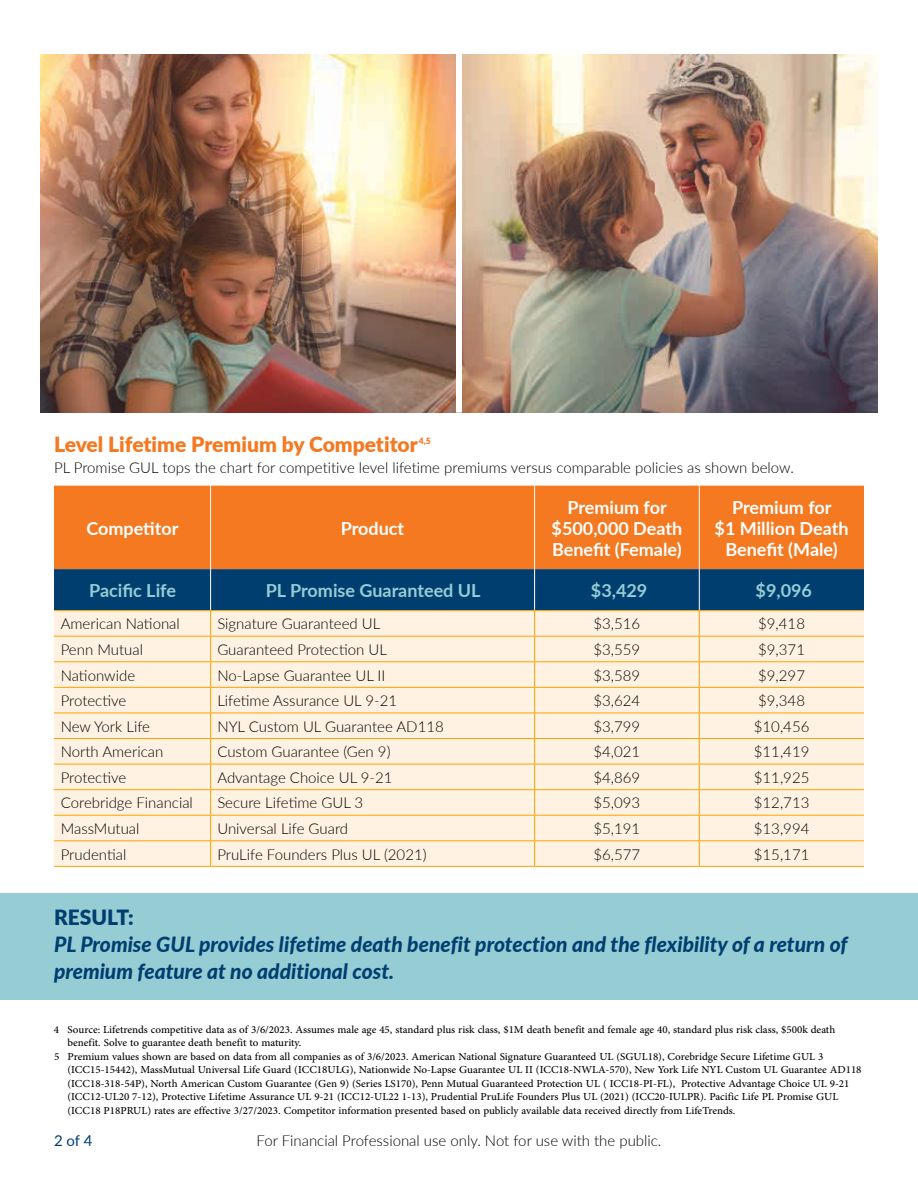
<style>
.page{position:relative;width:918px;height:1188px;background:#fff}
.page>*{position:absolute;margin:0;border:0;box-sizing:border-box;transform-origin:0 0}
.t1{font:italic 800 21px/27px "Lato";color:#003e70}
.t2{font:900 21px "Lato";color:#f47920}
.t3{font:900 21px "Lato";color:#003e70}
.t4{font:700 18px/21px "Lato";color:#fff;text-align:center}
.t5{font:700 18px "Lato";color:#96ccd4}
.t6{font:15px "Adobe Arabic";color:#000}
.t7{font:300 15px "Lato";color:#000}
.t8{font:15px "Lato";color:#003e70}
.t9{font:900 8.55px "Lato";color:#f47920}
</style>
<div class="page">
<div style="left:0;top:893px;width:918px;height:106px;background:#96ccd4"></div>
<img style="left:40px;top:54px;width:838px;height:359px">
<div style="left:456px;top:54px;width:6px;height:359px;background:#fff"></div>
<div style="left:54px;top:486px;width:810px;height:83px;background:#f47920"></div>
<hr style="left:210px;top:486px;width:1px;height:83px;background:#fff">
<hr style="left:534px;top:486px;width:1px;height:83px;background:#fff">
<hr style="left:699px;top:486px;width:1px;height:83px;background:#fff">
<svg style="left:54px;top:569px;width:810px;height:297px;background:#ddd5c4"></svg>
<hr style="left:54px;top:866px;width:157px;height:1px;background:#ffa300">
<hr style="left:211px;top:866px;width:324px;height:1px;background:#ffa300">
<hr style="left:535px;top:866px;width:164px;height:1px;background:#ffa300">
<hr style="left:699px;top:866px;width:165px;height:1px;background:#ffa300">
<h1 class="t2" style="left:54px;top:428px;width:365px">Level Lifetime Premium by Competitor</h1>
<p class="t9" style="left:419px;top:434px;width:13px">4,5</p>
<p class="t7" style="left:54px;top:457px;width:741px">PL Promise GUL tops the chart for competitive level lifetime premiums versus comparable policies as shown below.</p>
<p class="t4" style="left:86px;top:517px;width:94px">Competitor</p>
<p class="t4" style="left:341px;top:517px;width:65px">Product</p>
<p class="t4" style="left:552px;top:496px;width:132px">Premium for $500,000 Death<br>Benefit (Female)</p>
<p class="t4" style="left:715px;top:496px;width:136px">Premium for<br>$1 Million Death<br>Benefit (Male)</p>
<p class="t5" style="left:89px;top:577px;width:88px">Pacific Life</p>
<p class="t5" style="left:266px;top:577px;width:216px">PL Promise Guaranteed UL</p>
<p class="t5" style="left:591px;top:577px;width:58px">$3,429</p>
<p class="t5" style="left:756px;top:577px;width:58px">$9,096</p>
<p class="t7" style="left:61px;top:614px;width:121px">American National</p>
<p class="t7" style="left:217px;top:614px;width:165px">Signature Guaranteed UL</p>
<p class="t7" style="left:594px;top:614px;width:48px">$3,516</p>
<p class="t7" style="left:758px;top:614px;width:48px">$9,418</p>
<p class="t7" style="left:61px;top:639px;width:84px">Penn Mutual</p>
<p class="t7" style="left:217px;top:639px;width:171px">Guaranteed Protection UL</p>
<p class="t7" style="left:594px;top:639px;width:48px">$3,559</p>
<p class="t7" style="left:758px;top:639px;width:48px">$9,371</p>
<p class="t7" style="left:61px;top:665px;width:76px">Nationwide</p>
<p class="t7" style="left:217px;top:665px;width:170px">No-Lapse Guarantee UL II</p>
<p class="t7" style="left:594px;top:665px;width:48px">$3,589</p>
<p class="t7" style="left:758px;top:665px;width:48px">$9,297</p>
<p class="t7" style="left:61px;top:690px;width:67px">Protective</p>
<p class="t7" style="left:217px;top:690px;width:181px">Lifetime Assurance UL 9-21</p>
<p class="t7" style="left:594px;top:690px;width:48px">$3,624</p>
<p class="t7" style="left:758px;top:690px;width:48px">$9,348</p>
<p class="t7" style="left:61px;top:716px;width:91px">New York Life</p>
<p class="t7" style="left:217px;top:716px;width:228px">NYL Custom UL Guarantee AD118</p>
<p class="t7" style="left:594px;top:716px;width:48px">$3,799</p>
<p class="t7" style="left:754px;top:716px;width:57px">$10,456</p>
<p class="t7" style="left:61px;top:742px;width:104px">North American</p>
<p class="t7" style="left:217px;top:742px;width:175px">Custom Guarantee (Gen 9)</p>
<p class="t7" style="left:594px;top:742px;width:48px">$4,021</p>
<p class="t7" style="left:754px;top:742px;width:57px">$11,419</p>
<p class="t7" style="left:61px;top:767px;width:67px">Protective</p>
<p class="t7" style="left:217px;top:767px;width:177px">Advantage Choice UL 9-21</p>
<p class="t7" style="left:594px;top:767px;width:48px">$4,869</p>
<p class="t7" style="left:754px;top:767px;width:57px">$11,925</p>
<p class="t7" style="left:61px;top:793px;width:134px">Corebridge Financial</p>
<p class="t7" style="left:217px;top:793px;width:147px">Secure Lifetime GUL 3</p>
<p class="t7" style="left:594px;top:793px;width:48px">$5,093</p>
<p class="t7" style="left:754px;top:793px;width:57px">$12,713</p>
<p class="t7" style="left:61px;top:818px;width:80px">MassMutual</p>
<p class="t7" style="left:217px;top:818px;width:132px">Universal Life Guard</p>
<p class="t7" style="left:594px;top:818px;width:48px">$5,191</p>
<p class="t7" style="left:754px;top:818px;width:57px">$13,994</p>
<p class="t7" style="left:61px;top:844px;width:67px">Prudential</p>
<p class="t7" style="left:217px;top:844px;width:211px">PruLife Founders Plus UL (2021)</p>
<p class="t7" style="left:594px;top:844px;width:48px">$6,577</p>
<p class="t7" style="left:754px;top:844px;width:57px">$15,171</p>
<h1 class="t3" style="left:54px;top:902px;width:81px">RESULT:</h1>
<h1 class="t1" style="left:54px;top:930px;width:795px">PL Promise GUL provides lifetime death benefit protection and the flexibility of a return of premium feature at no additional cost.</h1>
<p class="t6" style="left:54px;top:1019px;width:783px">4 Source: Lifetrends competitive data as of 3/6/2023. Assumes male age 45, standard plus risk class, $1M death benefit and female age 40, standard plus risk class, $500k death</p>
<p class="t6" style="left:68px;top:1032px;width:235px">benefit. Solve to guarantee death benefit to maturity.</p>
<p class="t6" style="left:54px;top:1046px;width:771px">5 Premium values shown are based on data from all companies as of 3/6/2023. American National Signature Guaranteed UL (SGUL18), Corebridge Secure Lifetime GUL 3</p>
<p class="t6" style="left:68px;top:1059px;width:796px">(ICC15-15442), MassMutual Universal Life Guard (ICC18ULG), Nationwide No-Lapse Guarantee UL II (ICC18-NWLA-570), New York Life NYL Custom UL Guarantee AD118</p>
<p class="t6" style="left:68px;top:1073px;width:784px">(ICC18-318-54P), North American Custom Guarantee (Gen 9) (Series LS170), Penn Mutual Guaranteed Protection UL ( ICC18-PI-FL), Protective Advantage Choice UL 9-21</p>
<p class="t6" style="left:68px;top:1086px;width:772px">(ICC12-UL20 7-12), Protective Lifetime Assurance UL 9-21 (ICC12-UL22 1-13), Prudential PruLife Founders Plus UL (2021) (ICC20-IULPR). Pacific Life PL Promise GUL</p>
<p class="t6" style="left:68px;top:1100px;width:669px">(ICC18 P18PRUL) rates are effective 3/27/2023. Competitor information presented based on publicly available data received directly from LifeTrends.</p>
<p class="t8" style="left:54px;top:1129px;width:40px">2 of 4</p>
<p class="t7" style="left:256px;top:1130px;width:406px">For Financial Professional use only. Not for use with the public.</p>
</div>
